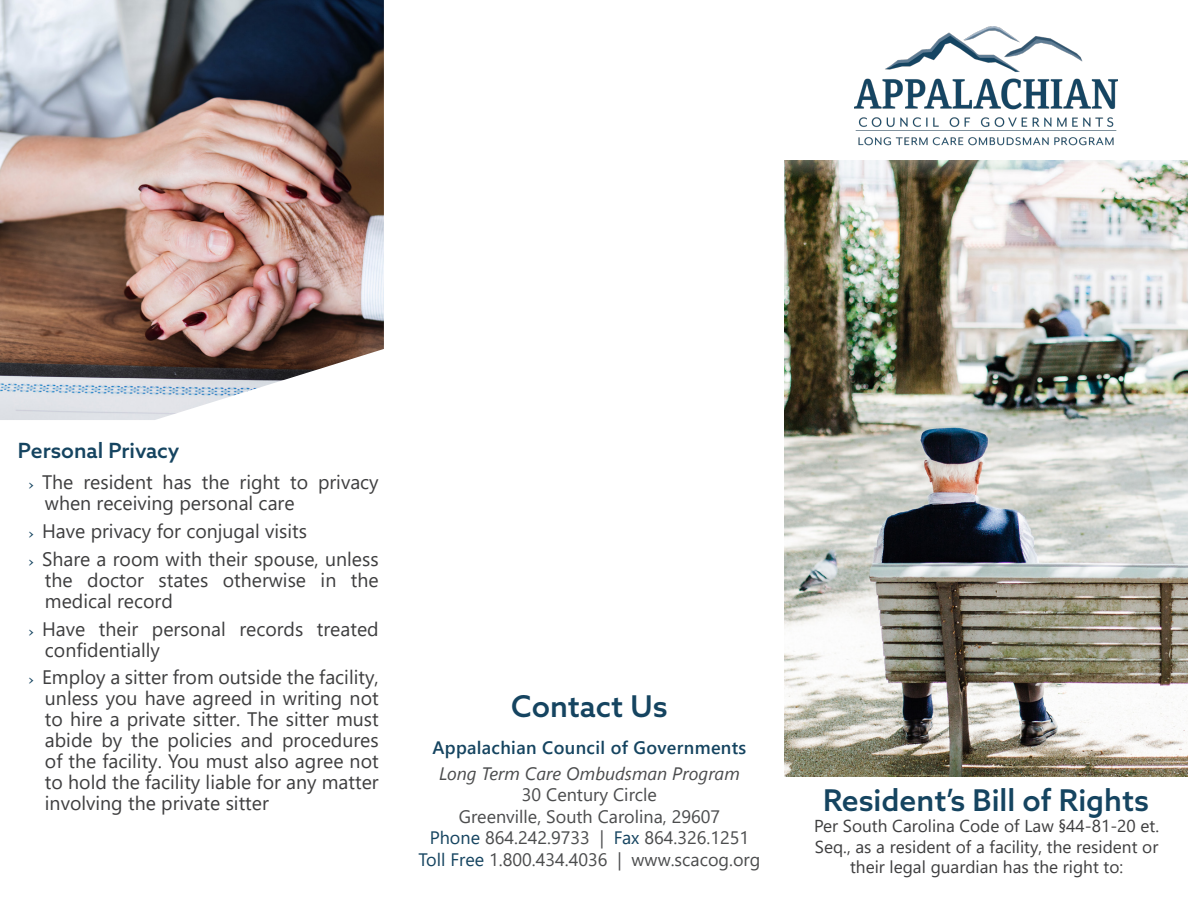
<style>
.page{position:relative;width:1188px;height:918px;background:#fff}
.page>*{position:absolute;margin:0;border:0;box-sizing:border-box;transform-origin:0 0}
.Headings{font:500 30px "Azo Sans";color:#154460}
.Heading{font:500 21px "Azo Sans";color:#154460}
.t1{font:19.5px/21px "Segoe UI";color:#3e3e3f}
.t2{font:18px "Segoe UI";color:#4b4c4d}
.Sub_Heading{font:600 18px "Segoe UI";letter-spacing:.02em;color:#154460}
.t3{font:italic 18px "Segoe UI";color:#4b4c4d}
.t4{font:17.25px/20.7px "Segoe UI";color:#3e3e3f;text-align:center}
.s1{font-family:"Mr Eaves Mod OT";font-weight:700;font-size:16.5px;color:#154460}
.s2{color:#154460}
</style>
<div class="page">
<img style="left:784px;top:161px;width:404px;height:616px">
<img style="left:0;top:0;width:384px;height:420px">
<img style="left:855px;top:26px;width:262px;height:120px">
<p class="Heading" style="left:18px;top:437px;width:163px">Personal Privacy</p>
<p class="t1" style="left:45px;top:470px;width:335px;text-indent:-16px"><span class="s1">›</span> The resident has the right to privacy when receiving personal care</p>
<p class="t1" style="left:29px;top:519px;width:280px"><span class="s1">›</span> Have privacy for conjugal visits</p>
<p class="t1" style="left:45px;top:547px;width:335px;text-align:justify;text-indent:-16px"><span class="s1">›</span> Share a room with their spouse, unless the doctor states otherwise in the medical record</p>
<p class="t1" style="left:45px;top:616px;width:335px;text-indent:-16px"><span class="s1">›</span> Have their personal records treated confidentially</p>
<p class="t1" style="left:45px;top:665px;width:335px;text-align:justify;text-indent:-16px"><span class="s1">›</span> Employ a sitter from outside the facility, unless you have agreed in writing not to hire a private sitter. The sitter must abide by the policies and procedures of the facility. You must also agree not to hold the facility liable for any matter involving the private sitter</p>
<p class="Headings" style="left:511px;top:686px;width:158px">Contact Us</p>
<p class="Sub_Heading" style="left:432px;top:731px;width:315px">Appalachian Council of Governments</p>
<p class="t3" style="left:439px;top:756px;width:302px">Long Term Care Ombudsman Program</p>
<p class="t2" style="left:522px;top:778px;width:137px">30 Century Circle</p>
<p class="t2" style="left:459px;top:800px;width:263px">Greenville, South Carolina, 29607</p>
<p class="t2" style="left:430px;top:821px;width:321px"><span class="s2">Phone</span> 864.242.9733 | <span class="s2">Fax</span> 864.326.1251</p>
<p class="t2" style="left:418px;top:843px;width:343px"><span class="s2">Toll Free</span> 1.800.434.4036 | www.scacog.org</p>
<p class="Headings" style="left:823px;top:781px;width:327px">Resident’s Bill of Rights</p>
<p class="t4" style="left:814px;top:814px;width:347px">Per South Carolina Code of Law §44-81-20 et.<br>Seq., as a resident of a facility, the resident or their legal guardian has the right to:</p>
</div>
